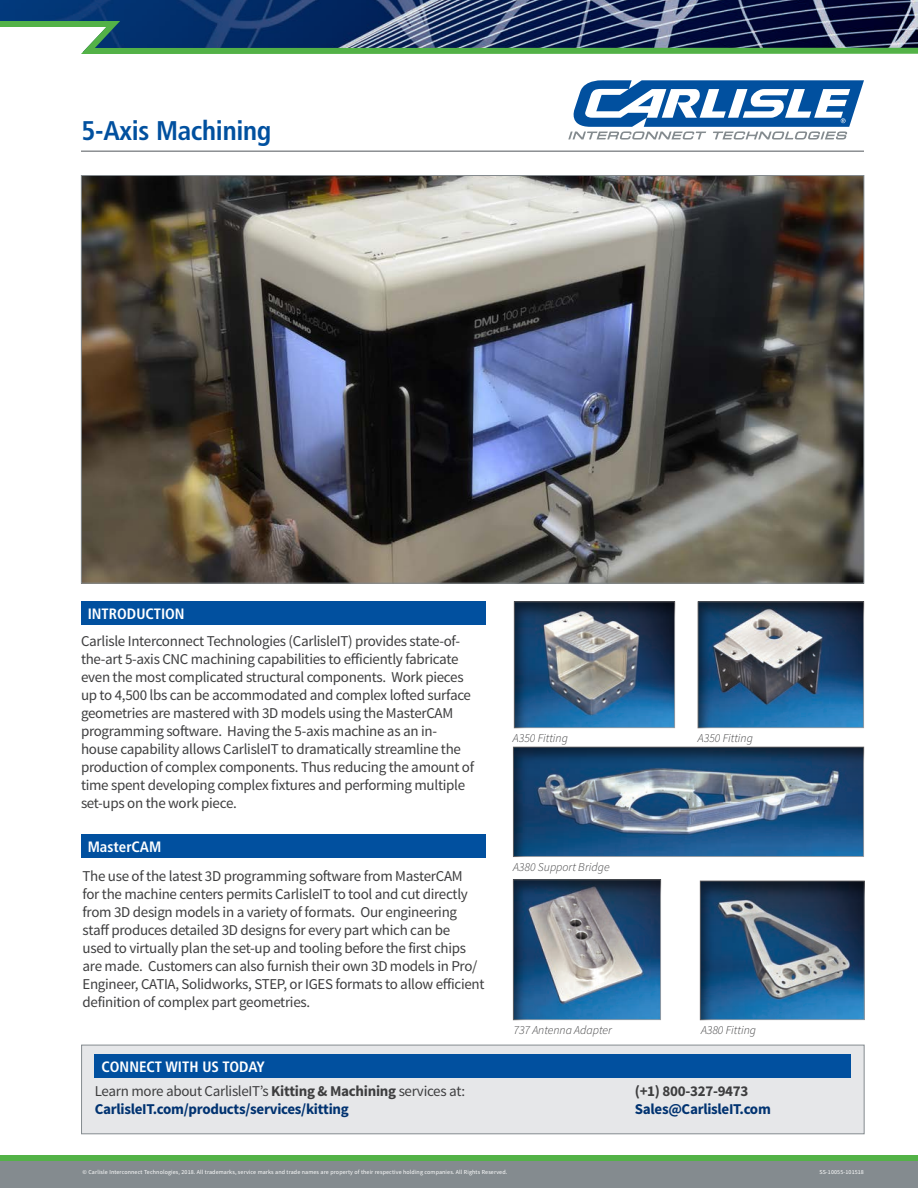
<style>
.page{position:relative;width:918px;height:1188px;background:#fff}
.page>*{position:absolute;margin:0;border:0;box-sizing:border-box;transform-origin:0 0}
.Headline_1{font:700 condensed 27px "Frutiger";letter-spacing:-.01em;color:#01509f}
.t1{font:15px/18px "Source Sans Pro";letter-spacing:-.02em;color:#3e3e3f}
.t2{font:700 15px "Source Sans Pro";letter-spacing:-.02em;color:#013371}
.Header_Bar{font:700 condensed 15px "Frutiger";color:#fff}
.Header_Bar_-_Connect{font:700 condensed 15px "Frutiger";color:#fff}
.t3{font:700 15px "Source Sans Pro";letter-spacing:-.02em;color:#3e3e3f}
.t4{font:italic 300 12px "Source Sans Pro";color:#3e3e3f}
.t5{font:6px "Source Sans Pro";letter-spacing:.02em;color:#fff}
.s1{font-weight:700}
</style>
<div class="page">
<img style="left:0;top:0;width:918px;height:18px">
<div style="left:0;top:1161px;width:918px;height:27px;background:#848b8f"></div>
<div style="left:0;top:1155px;width:918px;height:6px;background:#53b247"></div>
<svg style="left:0;top:18px;width:918px;height:36px;background:#3d5d6c"></svg>
<div style="left:82px;top:1045px;width:782px;height:89px;background:#e6e7e9"></div>
<div style="left:81px;top:1045px;width:783px;height:89px;border:1px solid #848b8f"></div>
<div style="left:95px;top:1054px;width:756px;height:24px;background:#01509f"></div>
<div style="left:81px;top:601px;width:405px;height:24px;background:#01509f"></div>
<div style="left:81px;top:834px;width:405px;height:24px;background:#01509f"></div>
<svg style="left:568px;top:80px;width:296px;height:60px"></svg>
<hr style="left:81px;top:151px;width:783px;height:1px;background:#52575b">
<img style="left:83px;top:177px;width:779px;height:405px">
<div style="left:512px;top:879px;width:151px;height:142px;background:#231f20;opacity:.55"></div>
<div style="left:512px;top:600px;width:165px;height:129px;background:#231f20;opacity:.55"></div>
<div style="left:698px;top:600px;width:169px;height:129px;background:#231f20;opacity:.55"></div>
<div style="left:513px;top:744px;width:353px;height:114px;background:#231f20;opacity:.55"></div>
<div style="left:700px;top:880px;width:166px;height:141px;background:#231f20;opacity:.55"></div>
<p class="Headline_1" style="left:81px;top:115px;width:192px">5-Axis Machining</p>
<p class="Header_Bar" style="left:88px;top:605px;width:98px">INTRODUCTION</p>
<p class="t1" style="left:81px;top:632px;width:395px">Carlisle Interconnect Technologies (CarlisleIT) provides state-of&shy;the-art 5-axis CNC machining capabilities to efficiently fabricate even the most complicated structural components. Work pieces up to 4,500 lbs can be accommodated and complex lofted surface geometries are mastered with 3D models using the MasterCAM programming software. Having the 5-axis machine as an in&shy;house capability allows CarlisleIT to dramatically streamline the production of complex components. Thus reducing the amount of time spent developing complex fixtures and performing multiple set-ups on the work piece.</p>
<p class="Header_Bar" style="left:88px;top:838px;width:75px">MasterCAM</p>
<p class="t1" style="left:83px;top:867px;width:404px">The use of the latest 3D programming software from MasterCAM<br>for the machine centers permits CarlisleIT to tool and cut directly from 3D design models in a variety of formats. Our engineering staff produces detailed 3D designs for every part which can be<br>used to virtually plan the set-up and tooling before the first chips are made. Customers can also furnish their own 3D models in Pro/ Engineer, CATIA, Solidworks, STEP, or IGES formats to allow efficient definition of complex part geometries.</p>
<p class="t4" style="left:513px;top:731px;width:57px">A350 Fitting</p>
<p class="t4" style="left:698px;top:731px;width:57px">A350 Fitting</p>
<p class="t4" style="left:513px;top:860px;width:98px">A380 Support Bridge</p>
<p class="t4" style="left:513px;top:1022px;width:100px">737 Antenna Adapter</p>
<p class="t4" style="left:701px;top:1022px;width:57px">A380 Fitting</p>
<p class="Header_Bar_-_Connect" style="left:102px;top:1058px;width:165px">CONNECT WITH US TODAY</p>
<p class="t1" style="left:95px;top:1083px;width:372px">Learn more about CarlisleIT’s <span class="s1">Kitting &amp; Machining</span> services at:</p>
<p class="t3" style="left:635px;top:1082px;width:115px">(+1) 800-327-9473</p>
<p class="t2" style="left:95px;top:1100px;width:255px">CarlisleIT.com/products/services/kitting</p>
<p class="t2" style="left:635px;top:1100px;width:138px">Sales@CarlisleIT.com</p>
<p class="t5" style="left:83px;top:1168px;width:426px">© Carlisle Interconnect Technologies, 2018. All trademarks, service marks and trade names are property of their respective holding companies. All Rights Reserved.</p>
<p class="t5" style="left:819px;top:1168px;width:46px">SS-10055-101518</p>
</div>
